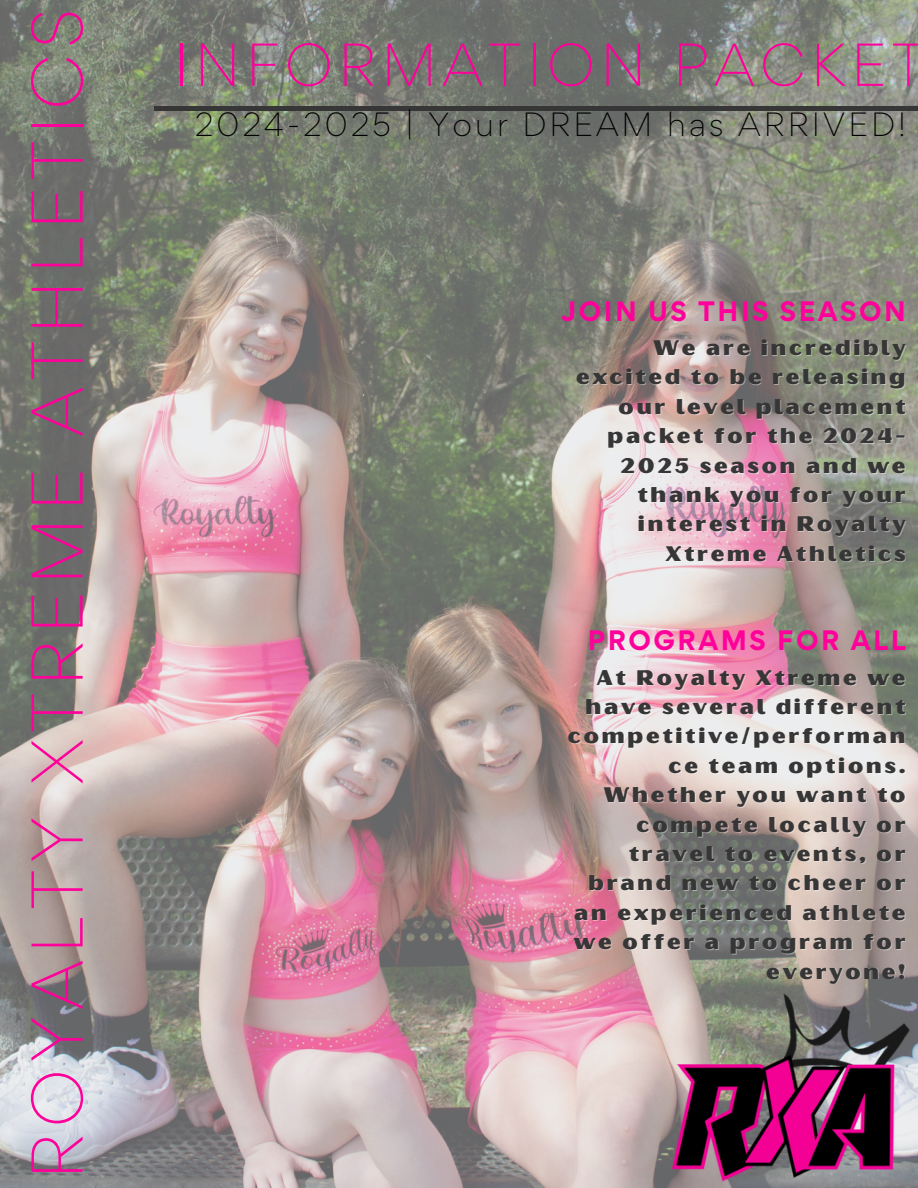
<style>
.page{position:relative;width:918px;height:1188px;background:#fff}
.page>*{position:absolute;margin:0;border:0;box-sizing:border-box;transform-origin:0 0}
.t1{font:300 65.25px "Gordita";letter-spacing:.1em;color:#ff019a}
.t2{font:300 54px "Gordita";letter-spacing:.1em;color:#ff019a}
.t3{font:300 30px "Gordita";letter-spacing:.1em;color:#000}
.t4{font:700 25.05px "Gordita";letter-spacing:.1em;color:#ff019a}
.t5{font:21.15px/29.4px "Oilvare Base";letter-spacing:.1em;color:#373636;text-align:right}
</style>
<div class="page">
<img style="left:0;top:0;width:918px;height:1188px">
<hr style="left:154px;top:106px;width:764px;height:4px;background:#373636">
<img style="left:634px;top:978px;width:284px;height:210px">
<h2 class="t1" style="left:13px;top:1179px;width:1172px;rotate:-90deg">ROYALTY XTREME ATHLETICS</h2>
<h2 class="t2" style="left:174px;top:28px;width:752px">INFORMATION PACKET</h2>
<h3 class="t3" style="left:195px;top:105px;width:712px">2024-2025 | Your DREAM has ARRIVED!</h3>
<h3 class="t4" style="left:561px;top:294px;width:347px">JOIN US THIS SEASON</h3>
<h4 class="t5" style="left:653px;top:333px;width:254px">We are incredibly</h4>
<p class="t5" style="left:576px;top:362px;width:332px">excited to be releasing</p>
<h4 class="t5" style="left:618px;top:392px;width:289px">our level placement</h4>
<p class="t5" style="left:607px;top:421px;width:300px">packet for the 2024-</p>
<p class="t5" style="left:620px;top:451px;width:287px">2025 season and we thank you for your interest in Royalty<br>Xtreme Athletics</p>
<p class="t4" style="left:588px;top:623px;width:319px">PROGRAMS FOR ALL</p>
<p class="t5" style="left:567px;top:663px;width:340px">At Royalty Xtreme we have several different competitive/performan ce team options.<br>Whether you want to compete locally or travel to events, or brand new to cheer or an experienced athlete we offer a program for everyone!</p>
</div>
